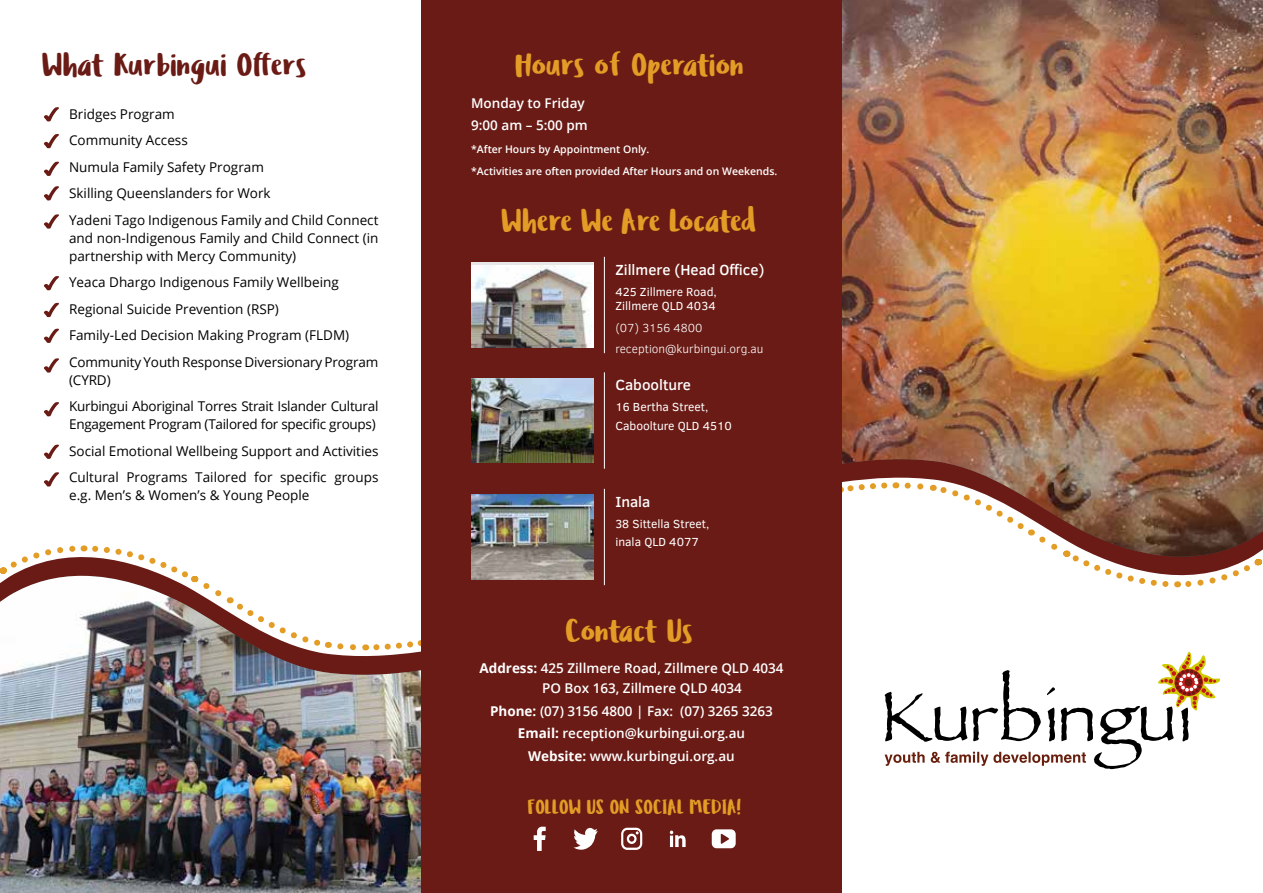
<style>
.page{position:relative;width:1263px;height:893px;background:#fff}
.page>*{position:absolute;margin:0;border:0;box-sizing:border-box;transform-origin:0 0}
.t1{font:33px "Ludicrous";color:#e39d26}
.t2{font:33px "Ludicrous";color:#6a1b15}
.t3{font:20.7px "Ludicrous";color:#e39d26;scale:.95 1}
.t4{font:500 15px "Clear Sans";color:#fff}
.t5{font:13.5px/26.5px "Open Sans";color:#000}
.t6{font:600 13.5px/22.5px "Open Sans";color:#fff}
.t7{font:13.5px/26.5px "Open Sans";letter-spacing:-.02em;color:#000}
.t8{font:12px/18.6px "Clear Sans";color:#fff}
.t9{font:300 12px/21.1px "Clear Sans";color:#fff}
.t10{font:600 10.5px/22.2px "Open Sans";color:#fff}
.s1{font-weight:700}
</style>
<div class="page">
<svg style="left:12px;top:545px;width:144px;height:17px"></svg>
<div style="left:421px;top:0;width:421px;height:893px;background:#6a1b15"></div>
<svg style="left:1072px;top:557px;width:191px;height:13px;fill:#6a1b15"></svg>
<img style="left:842px;top:0;width:421px;height:557px">
<svg style="left:0;top:562px;width:188px;height:14px;fill:#6a1b15"></svg>
<img style="left:0;top:576px;width:421px;height:317px">
<svg style="left:884px;top:652px;width:336px;height:117px"></svg>
<div style="left:471px;top:263px;width:122px;height:84px;background:#e7e7e7"></div>
<img style="left:471px;top:265px;width:122px;height:82px">
<hr style="left:604px;top:257px;width:1px;height:96px;background:#fff">
<img style="left:471px;top:378px;width:122px;height:85px">
<hr style="left:604px;top:372px;width:1px;height:97px;background:#fff">
<img style="left:471px;top:495px;width:122px;height:84px">
<hr style="left:604px;top:489px;width:1px;height:96px;background:#fff">
<svg style="left:573px;top:828px;width:25px;height:22px"></svg>
<svg style="left:621px;top:828px;width:21px;height:22px"></svg>
<svg style="left:712px;top:829px;width:24px;height:19px"></svg>
<svg style="left:670px;top:830px;width:16px;height:17px"></svg>
<svg style="left:534px;top:827px;width:12px;height:24px"></svg>
<svg style="left:44px;top:107px;width:15px;height:14px"></svg>
<svg style="left:44px;top:134px;width:15px;height:14px"></svg>
<svg style="left:44px;top:186px;width:15px;height:14px"></svg>
<svg style="left:44px;top:276px;width:15px;height:14px"></svg>
<svg style="left:44px;top:162px;width:15px;height:14px"></svg>
<svg style="left:44px;top:214px;width:15px;height:15px"></svg>
<svg style="left:44px;top:303px;width:15px;height:14px"></svg>
<svg style="left:44px;top:329px;width:15px;height:14px"></svg>
<svg style="left:44px;top:358px;width:15px;height:15px"></svg>
<svg style="left:44px;top:402px;width:15px;height:14px"></svg>
<svg style="left:44px;top:445px;width:15px;height:14px"></svg>
<svg style="left:44px;top:472px;width:15px;height:14px"></svg>
<h1 class="t2" style="left:43px;top:41px;width:266px">What Kurbingui Offers</h1>
<p class="t5" style="left:69px;top:100px;width:311px">Bridges Program<br>Community Access<br>Numula Family Safety Program<br>Skilling Queenslanders for Work<br>Yadeni Tago Indigenous Family and Child Connect</p>
<p class="t5" style="left:69px;top:228px;width:311px;line-height:18px">and non-Indigenous Family and Child Connect (in partnership with Mercy Community)</p>
<p class="t5" style="left:69px;top:269px;width:311px">Yeaca Dhargo Indigenous Family Wellbeing Regional Suicide Prevention (RSP)<br>Family-Led Decision Making Program (FLDM)<br>Community Youth Response Diversionary Program</p>
<p class="t7" style="left:69px;top:366px;width:311px">(CYRD)<br>Kurbingui Aboriginal Torres Strait Islander Cultural</p>
<p class="t5" style="left:69px;top:411px;width:311px">Engagement Program (Tailored for specific groups)<br>Social Emotional Wellbeing Support and Activities<br>Cultural Programs Tailored for specific groups</p>
<p class="t5" style="left:69px;top:482px;width:242px">e.g. Men’s &amp; Women’s &amp; Young People</p>
<h1 class="t1" style="left:515px;top:42px;width:231px">Hours of Operation</h1>
<p class="t6" style="left:471px;top:92px;width:118px">Monday to Friday<br>9:00 am – 5:00 pm</p>
<p class="t10" style="left:471px;top:138px;width:308px">*After Hours by Appointment Only.<br>*Activities are often provided After Hours and on Weekends.</p>
<h1 class="t1" style="left:502px;top:197px;width:257px">Where We Are Located</h1>
<p class="t4" style="left:615px;top:259px;width:151px">Zillmere (Head Office)</p>
<p class="t8" style="left:615px;top:284px;width:103px;line-height:14.4px">425 Zillmere Road,<br>Zillmere QLD 4034</p>
<p class="t9" style="left:615px;top:317px;width:150px">(07) 3156 4800 reception@kurbingui.org.au</p>
<p class="t4" style="left:615px;top:375px;width:77px">Caboolture</p>
<p class="t8" style="left:615px;top:398px;width:118px">16 Bertha Street,<br>Caboolture QLD 4510</p>
<p class="t4" style="left:615px;top:491px;width:37px">Inala</p>
<p class="t8" style="left:615px;top:514px;width:95px">38 Sittella Street, inala QLD 4077</p>
<h1 class="t1" style="left:566px;top:607px;width:129px">Contact Us</h1>
<p class="t6" style="left:542px;top:658px;width:243px;line-height:20.4px;text-indent:-63px"><span class="s1">Address:</span> 425 Zillmere Road, Zillmere QLD 4034<br>PO Box 163, Zillmere QLD 4034</p>
<p class="t6" style="left:490px;top:699px;width:284px;text-align:center"><span class="s1">Phone:</span> (07) 3156 4800 | Fax: (07) 3265 3263<br><span class="s1">Email:</span> reception@kurbingui.org.au<br><span class="s1">Website:</span> www.kurbingui.org.au</p>
<h2 class="t3" style="left:528px;top:792px;width:226px">FOLLOW US ON SOCIAL MEDIA!</h2>
</div>
